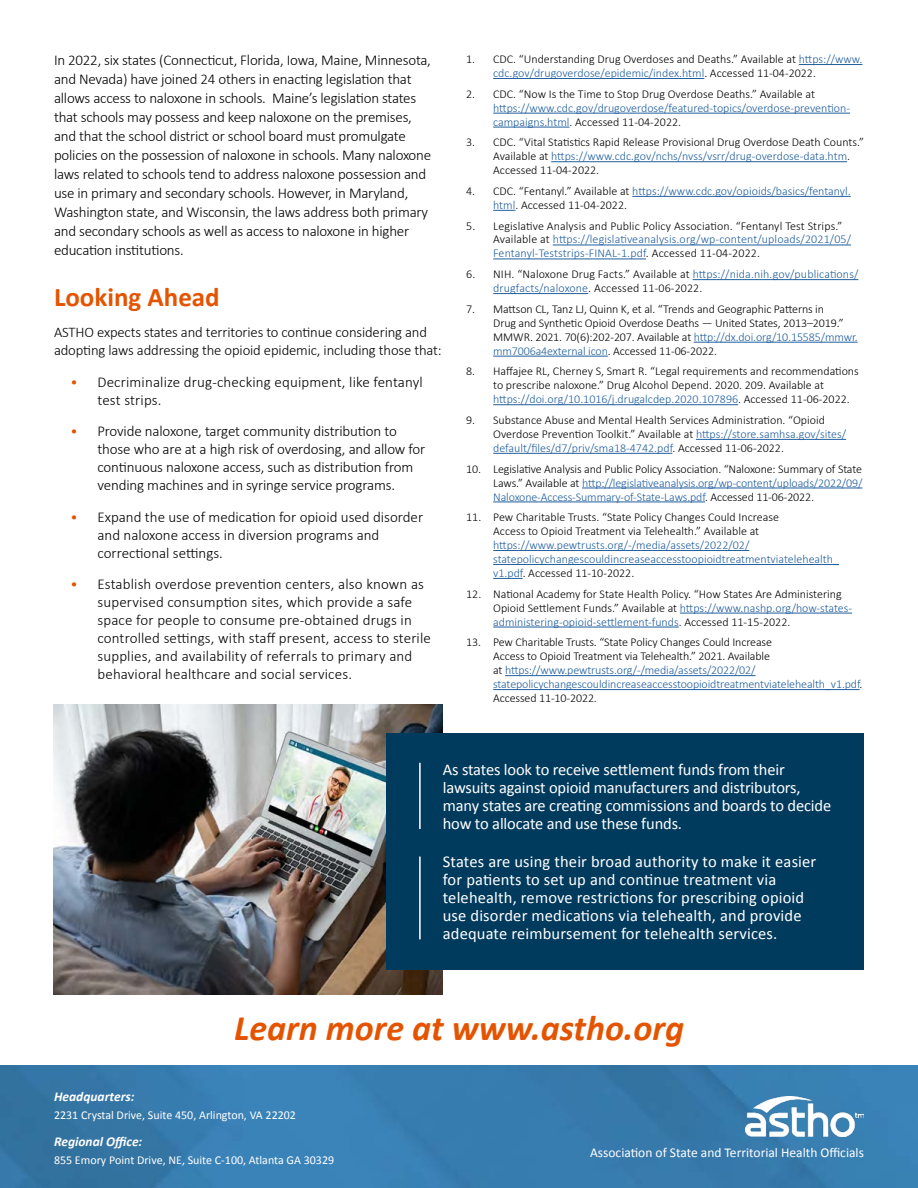
<style>
.page{position:relative;width:918px;height:1188px;background:#fff}
.page>*{position:absolute;margin:0;border:0;box-sizing:border-box;transform-origin:0 0}
.t1{font:italic 700 36px "Calibri";color:#e45400}
.t2{font:700 27px "Calibri";color:#e45400}
.t3{font:16.5px/18px "Calibri";color:#fff}
.t4{font:300 15px/19px "Calibri";letter-spacing:-.015em;color:#000}
.t5{font:300 15px/18px "Calibri";letter-spacing:.01em;color:#000}
.t6{font:300 14.7px/18px "Calibri";letter-spacing:-.01em;color:#000}
.t7{font:13.5px "Calibri";color:#fff}
.t8{font:italic 700 13.5px "Calibri";color:#fff}
.t9{font:300 12px/14px "Calibri";color:#000}
.t10{font:300 12px/14px "Calibri";color:#215e9e}
.t11{font:12px "Calibri";color:#fff}
.s1{font-size:14.7px;color:#e45400}
.s2{color:#215e9e}
.s3{color:#000}
</style>
<div class="page">
<img style="left:54px;top:705px;width:388px;height:289px">
<img style="left:0;top:1066px;width:918px;height:122px">
<hr style="left:799px;top:64px;width:63px;height:1px;background:#215e9e">
<hr style="left:493px;top:78px;width:211px;height:1px;background:#215e9e">
<hr style="left:493px;top:113px;width:357px;height:1px;background:#215e9e">
<hr style="left:493px;top:127px;width:76px;height:1px;background:#215e9e">
<hr style="left:551px;top:161px;width:296px;height:1px;background:#215e9e">
<hr style="left:632px;top:196px;width:219px;height:1px;background:#215e9e">
<svg style="left:493px;top:210px;width:22px;height:1px"></svg>
<hr style="left:553px;top:245px;width:298px;height:1px;background:#215e9e">
<hr style="left:493px;top:259px;width:153px;height:1px;background:#215e9e">
<hr style="left:693px;top:279px;width:165px;height:1px;background:#215e9e">
<hr style="left:493px;top:293px;width:95px;height:1px;background:#215e9e">
<hr style="left:694px;top:342px;width:164px;height:1px;background:#215e9e">
<hr style="left:493px;top:356px;width:115px;height:1px;background:#215e9e">
<hr style="left:493px;top:404px;width:245px;height:1px;background:#215e9e">
<hr style="left:696px;top:439px;width:150px;height:1px;background:#215e9e">
<hr style="left:493px;top:453px;width:179px;height:1px;background:#215e9e">
<hr style="left:582px;top:488px;width:280px;height:1px;background:#215e9e">
<hr style="left:493px;top:502px;width:212px;height:1px;background:#215e9e">
<hr style="left:493px;top:550px;width:256px;height:1px;background:#215e9e">
<hr style="left:493px;top:564px;width:346px;height:1px;background:#215e9e">
<hr style="left:493px;top:578px;width:30px;height:1px;background:#215e9e">
<hr style="left:680px;top:613px;width:172px;height:1px;background:#215e9e">
<hr style="left:493px;top:627px;width:186px;height:1px;background:#215e9e">
<hr style="left:505px;top:675px;width:251px;height:1px;background:#215e9e">
<hr style="left:493px;top:689px;width:367px;height:1px;background:#215e9e">
<div style="left:386px;top:733px;width:478px;height:236px;background:#003a5d"></div>
<hr style="left:419px;top:763px;width:2px;height:66px;background:#fff">
<hr style="left:419px;top:857px;width:2px;height:82px;background:#fff">
<img style="left:745px;top:1096px;width:119px;height:41px">
<p class="t4" style="left:54px;top:51px;width:379px">In 2022, six states (Connecticut, Florida, Iowa, Maine, Minnesota, and Nevada) have joined 24 others in enacting legislation that allows access to naloxone in schools. Maine’s legislation states that schools may possess and keep naloxone on the premises, and that the school district or school board must promulgate policies on the possession of naloxone in schools. Many naloxone laws related to schools tend to address naloxone possession and use in primary and secondary schools. However, in Maryland, Washington state, and Wisconsin, the laws address both primary and secondary schools as well as access to naloxone in higher education institutions.</p>
<h2 class="t2" style="left:54px;top:278px;width:167px">Looking Ahead</h2>
<p class="t6" style="left:54px;top:323px;width:389px">ASTHO expects states and territories to continue considering and adopting laws addressing the opioid epidemic, including those that:</p>
<p class="t5" style="left:98px;top:373px;width:327px;text-indent:-27px"><span class="s1">•</span> Decriminalize drug-checking equipment, like fentanyl test strips.</p>
<p class="t4" style="left:98px;top:422px;width:329px;line-height:18px;text-indent:-27px"><span class="s1">•</span> Provide naloxone, target community distribution to those who are at a high risk of overdosing, and allow for continuous naloxone access, such as distribution from vending machines and in syringe service programs.</p>
<p class="t4" style="left:98px;top:508px;width:327px;line-height:18px;text-indent:-27px"><span class="s1">•</span> Expand the use of medication for opioid used disorder and naloxone access in diversion programs and correctional settings.</p>
<p class="t5" style="left:98px;top:575px;width:335px;text-indent:-27px"><span class="s1">•</span> Establish overdose prevention centers, also known as supervised consumption sites, which provide a safe space for people to consume pre-obtained drugs in controlled settings, with staff present, access to sterile supplies, and availability of referrals to primary and behavioral healthcare and social services.</p>
<p class="t9" style="left:493px;top:52px;width:371px;text-indent:-27px">1. CDC. “Understanding Drug Overdoses and Deaths.” Available at <span class="s2">https://www. cdc.gov/drugoverdose/epidemic/index.html</span>. Accessed 11-04-2022.</p>
<p class="t9" style="left:466px;top:87px;width:350px">2. CDC. “Now Is the Time to Stop Drug Overdose Deaths.” Available at</p>
<p class="t10" style="left:493px;top:101px;width:358px">https://www.cdc.gov/drugoverdose/featured-topics/overdose-prevention&shy;campaigns.html<span class="s3">. Accessed 11-04-2022.</span></p>
<p class="t9" style="left:493px;top:135px;width:372px;text-indent:-27px">3. CDC. “Vital Statistics Rapid Release Provisional Drug Overdose Death Counts.”<br>Available at <span class="s2">https://www.cdc.gov/nchs/nvss/vsrr/drug-overdose-data.htm</span>.<br>Accessed 11-04-2022.</p>
<p class="t9" style="left:493px;top:184px;width:359px;text-indent:-27px">4. CDC. “Fentanyl.” Available at <span class="s2">https://www.cdc.gov/opioids/basics/fentanyl. html</span>. Accessed 11-04-2022.</p>
<p class="t9" style="left:493px;top:218px;width:359px;text-indent:-27px">5. Legislative Analysis and Public Policy Association. “Fentanyl Test Strips.”<br>Available at <span class="s2">https://legislativeanalysis.org/wp-content/uploads/2021/05/<br>Fentanyl-Teststrips-FINAL-1.pdf</span>. Accessed 11-04-2022.</p>
<p class="t9" style="left:493px;top:267px;width:367px;text-indent:-27px">6. NIH. “Naloxone Drug Facts.” Available at <span class="s2">https://nida.nih.gov/publications/ drugfacts/naloxone</span>. Accessed 11-06-2022.</p>
<p class="t9" style="left:493px;top:302px;width:366px;text-indent:-27px">7. Mattson CL, Tanz LJ, Quinn K, et al. “Trends and Geographic Patterns in<br>Drug and Synthetic Opioid Overdose Deaths — United States, 2013–2019.” MMWR. 2021. 70(6):202-207. Available at <span class="s2">http://dx.doi.org/10.15585/mmwr. mm7006a4external icon</span>. Accessed 11-06-2022.</p>
<p class="t9" style="left:493px;top:364px;width:367px;text-indent:-27px">8. Haffajee RL, Cherney S, Smart R. “Legal requirements and recommendations to prescribe naloxone.” Drug Alcohol Depend. 2020. 209. Available at <span class="s2">https://doi.org/10.1016/j.drugalcdep.2020.107896</span>. Accessed 11-06-2022.</p>
<p class="t9" style="left:493px;top:413px;width:354px;text-indent:-27px">9. Substance Abuse and Mental Health Services Administration. “Opioid<br>Overdose Prevention Toolkit.” Available at <span class="s2">https://store.samhsa.gov/sites/ default/files/d7/priv/sma18-4742.pdf</span>. Accessed 11-06-2022.</p>
<p class="t9" style="left:493px;top:462px;width:371px;text-align:justify;text-indent:-27px">10. Legislative Analysis and Public Policy Association. “Naloxone: Summary of State Laws.” Available at <span class="s2">http://legislativeanalysis.org/wp-content/uploads/2022/09/ Naloxone-Access-Summary-of-State-Laws.pdf</span>. Accessed 11-06-2022.</p>
<p class="t9" style="left:466px;top:510px;width:314px;text-align:center">11. Pew Charitable Trusts. “State Policy Changes Could Increase<br>Access to Opioid Treatment via Telehealth.” Available at</p>
<p class="t10" style="left:493px;top:538px;width:347px">https://www.pewtrusts.org/-/media/assets/2022/02/ statepolicychangescouldincreaseaccesstoopioidtreatmentviatelehealth_ v1.pdf<span class="s3">. Accessed 11-10-2022.</span></p>
<p class="t9" style="left:493px;top:587px;width:360px;text-indent:-27px">12. National Academy for State Health Policy. “How States Are Administering<br>Opioid Settlement Funds.” Available at <span class="s2">https://www.nashp.org/how-states&shy;administering-opioid-settlement-funds</span>. Accessed 11-15-2022.</p>
<p class="t9" style="left:493px;top:635px;width:371px;text-indent:-27px">13. Pew Charitable Trusts. “State Policy Changes Could Increase<br>Access to Opioid Treatment via Telehealth.” 2021. Available<br>at <span class="s2">https://www.pewtrusts.org/-/media/assets/2022/02/ statepolicychangescouldincreaseaccesstoopioidtreatmentviatelehealth_v1.pdf</span>.<br>Accessed 11-10-2022.</p>
<h3 class="t3" style="left:443px;top:761px;width:390px">As states look to receive settlement funds from their lawsuits against opioid manufacturers and distributors, many states are creating commissions and boards to decide how to allocate and use these funds.</h3>
<p class="t3" style="left:443px;top:853px;width:375px">States are using their broad authority to make it easier for patients to set up and continue treatment via telehealth, remove restrictions for prescribing opioid use disorder medications via telehealth, and provide adequate reimbursement for telehealth services.</p>
<h1 class="t1" style="left:234px;top:1006px;width:452px">Learn more at www.astho.org</h1>
<p class="t8" style="left:54px;top:1088px;width:82px">Headquarters:</p>
<p class="t11" style="left:54px;top:1107px;width:244px">2231 Crystal Drive, Suite 450, Arlington, VA 22202</p>
<p class="t8" style="left:54px;top:1133px;width:90px">Regional Office:</p>
<p class="t11" style="left:54px;top:1152px;width:282px">855 Emory Point Drive, NE, Suite C-100, Atlanta GA 30329</p>
<p class="t7" style="left:590px;top:1144px;width:275px">Association of State and Territorial Health Officials</p>
</div>
